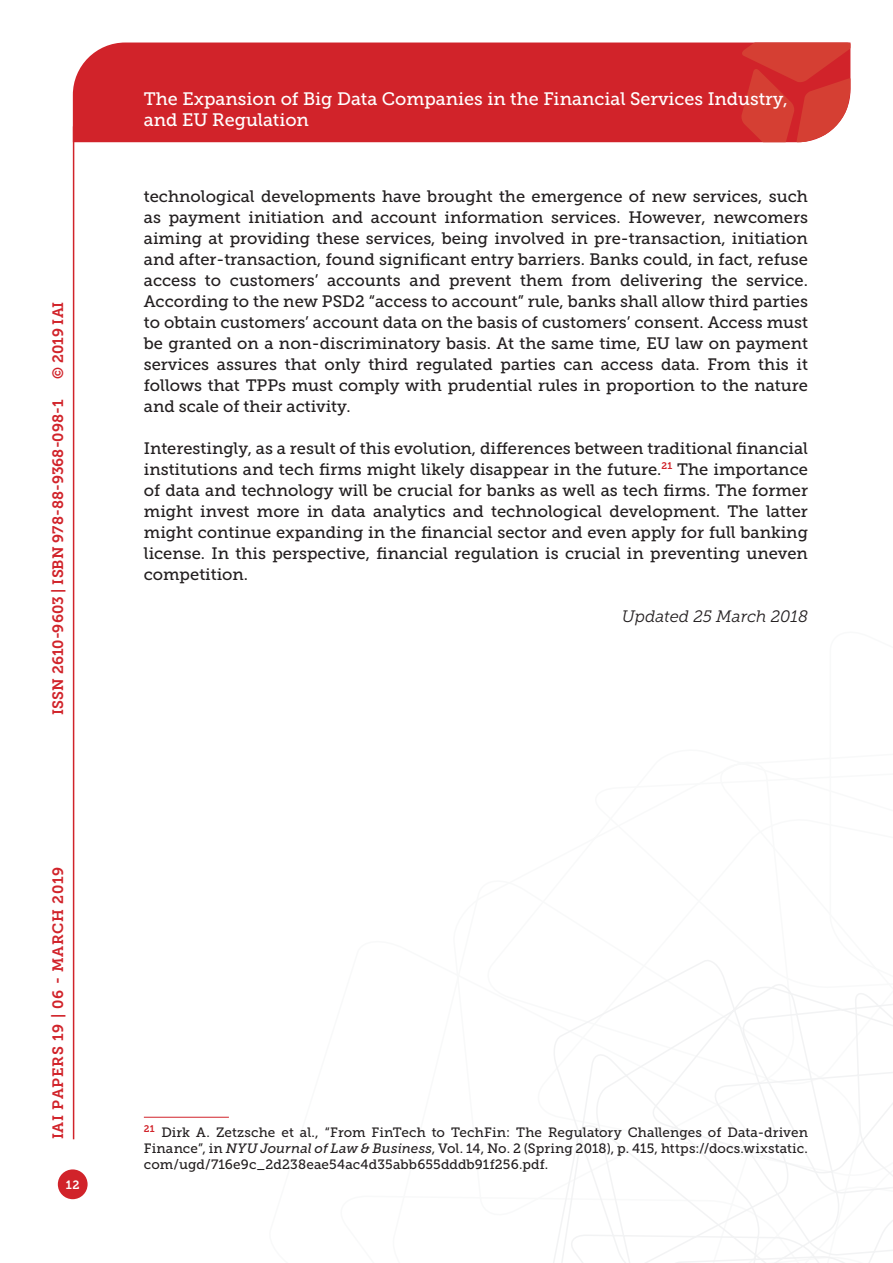
<style>
.page{position:relative;width:893px;height:1263px;background:#fff}
.page>*{position:absolute;margin:0;border:0;box-sizing:border-box;transform-origin:0 0}
.t1{font:18px/21.6px "Museo Slab 500";color:#fff}
.Testo{font:16.5px/21px "Museo Slab 500";color:#231f20;text-align:justify}
.Testo-2{font:italic 16.5px "Museo Slab 300";color:#231f20}
.t2{font:15px "Museo Slab 700";color:#d1232a}
.t3{font:15px "Museo Slab 700";letter-spacing:.05em;color:#d1232a}
.Nota{font:13.5px/16.2px "Museo Slab 500";letter-spacing:.01em;color:#231f20;text-align:justify}
.t4{font:12px "Museo Slab 700";color:#fff}
.s1{font-style:italic}
</style>
<div class="page">
<svg style="left:553px;top:960px;width:340px;height:303px"></svg>
<div style="left:73px;top:43px;width:668px;height:99px;background:#d1232a"></div>
<svg style="left:741px;top:43px;width:109px;height:99px;background:#d6413a"></svg>
<div style="left:58px;top:1169px;width:30px;height:30px;background:#d1232a;border-radius:50%"></div>
<hr style="left:73px;top:126px;width:1px;height:1013px;background:#d1232a">
<hr style="left:144px;top:1117px;width:85px;height:1px;background:#d1232a">
<p class="t2" style="left:50px;top:379px;width:79px;rotate:-90deg">© 2019 IAI</p>
<p class="t2" style="left:49px;top:715px;width:317px;rotate:-90deg">ISSN 2610-9603 | ISBN 978-88-9368-098-1</p>
<p class="t3" style="left:50px;top:1139px;width:274px;rotate:-90deg">IAI PAPERS 19 | 06 - MARCH 2019</p>
<p class="t4" style="left:66px;top:1178px;width:15px">12</p>
<p class="t1" style="left:144px;top:88px;width:645px">The Expansion of Big Data Companies in the Financial Services Industry, and EU Regulation</p>
<p class="Testo" style="left:144px;top:186px;width:666px">technological developments have brought the emergence of new services, such as payment initiation and account information services. However, newcomers aiming at providing these services, being involved in pre-transaction, initiation and after-transaction, found significant entry barriers. Banks could, in fact, refuse access to customers’ accounts and prevent them from delivering the service.<br>According to the new PSD2 “access to account” rule, banks shall allow third parties to obtain customers’ account data on the basis of customers’ consent. Access must be granted on a non-discriminatory basis. At the same time, EU law on payment services assures that only third regulated parties can access data. From this it follows that TPPs must comply with prudential rules in proportion to the nature and scale of their activity.</p>
<p class="Testo" style="left:144px;top:438px;width:666px">Interestingly, as a result of this evolution, differences between traditional financial institutions and tech firms might likely disappear in the future.<sup>21</sup> The importance of data and technology will be crucial for banks as well as tech firms. The former might invest more in data analytics and technological development. The latter might continue expanding in the financial sector and even apply for full banking license. In this perspective, financial regulation is crucial in preventing uneven competition.</p>
<p class="Testo-2" style="left:622px;top:607px;width:188px">Updated 25 March 2018</p>
<p class="Nota" style="left:144px;top:1124px;width:666px"><sup>21</sup> Dirk A. Zetzsche et al., “From FinTech to TechFin: The Regulatory Challenges of Data-driven Finance”, in <span class="s1">NYU Journal of Law &amp; Business</span>, Vol. 14, No. 2 (Spring 2018), p. 415, https://docs.wixstatic. com/ugd/716e9c_2d238eae54ac4d35abb655dddb91f256.pdf.</p>
</div>
